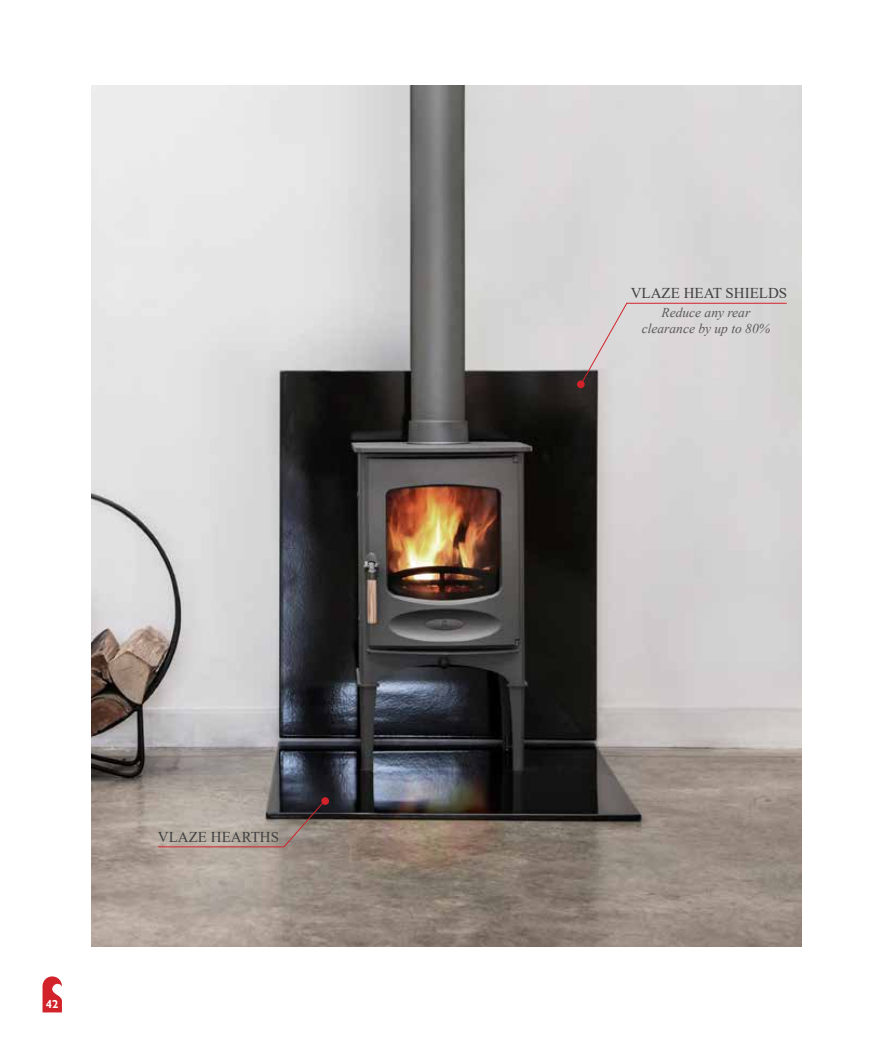
<style>
.page{position:relative;width:893px;height:1055px;background:#fff}
.page>*{position:absolute;margin:0;border:0;box-sizing:border-box;transform-origin:0 0}
.t1{font:15px "Times New Roman";color:#414042}
.t2{font:italic 13.5px/16.2px "Times New Roman";color:#58595b;text-align:center}
.t3{font:700 12px "Sharp";color:#fff}
</style>
<div class="page">
<svg style="left:43px;top:976px;width:19px;height:36px"></svg>
<img style="left:91px;top:85px;width:710px;height:861px">
<hr style="left:626px;top:303px;width:161px;height:1px;background:#d2232a">
<div style="left:577px;top:380px;width:8px;height:8px;background:#d2232a;border-radius:50%"></div>
<svg style="left:581px;top:302px;width:47px;height:80px;background:#d0cacb"></svg>
<hr style="left:158px;top:846px;width:126px;height:1px;background:#d2232a">
<div style="left:321px;top:797px;width:8px;height:7px;background:#d2232a;border-radius:50%"></div>
<svg style="left:283px;top:801px;width:41px;height:47px;background:#685d59"></svg>
<p class="t3" style="left:46px;top:996px;width:14px">42</p>
<p class="t1" style="left:158px;top:826px;width:123px">VLAZE HEARTHS</p>
<p class="t1" style="left:631px;top:283px;width:158px">VLAZE HEAT SHIELDS</p>
<p class="t2" style="left:642px;top:304px;width:130px">Reduce any rear clearance by up to 80%</p>
</div>
